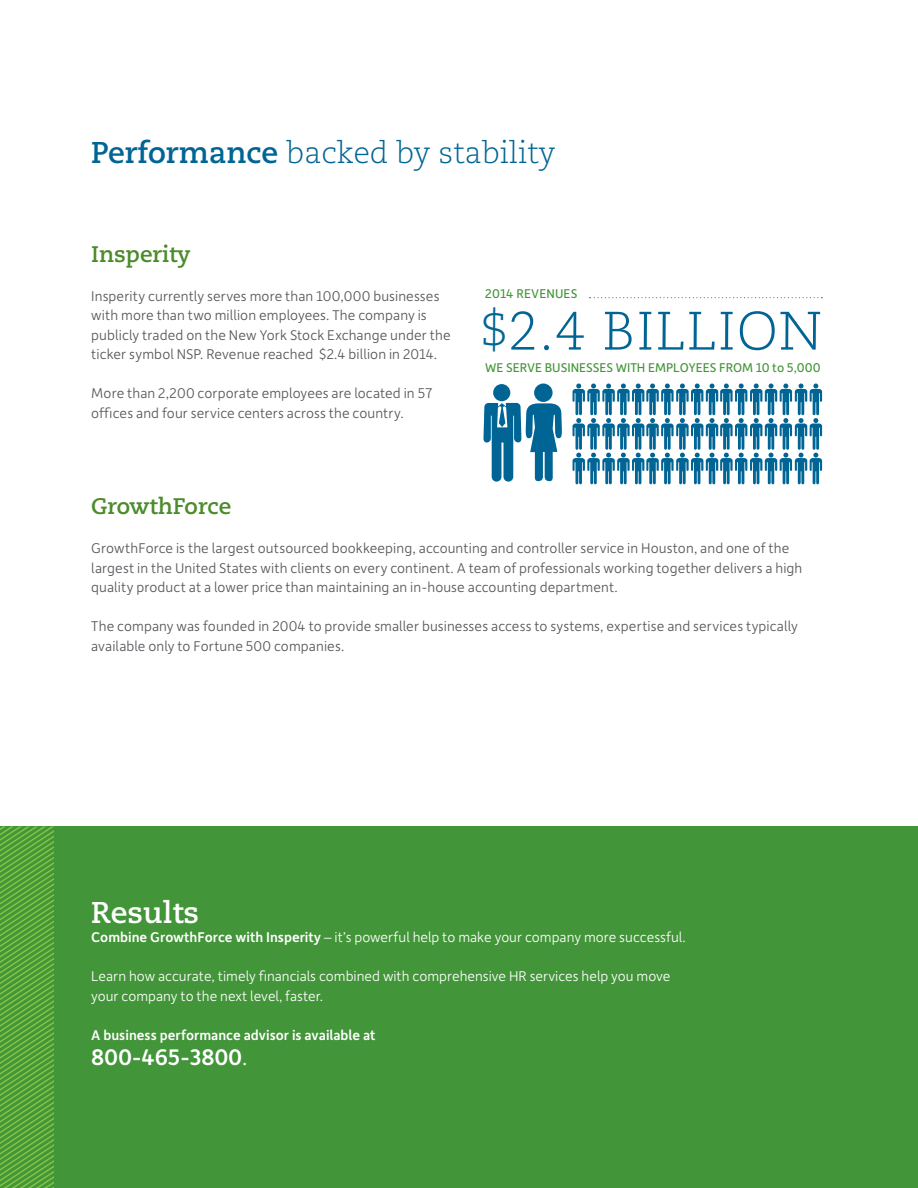
<style>
.page{position:relative;width:918px;height:1188px;background:#fff}
.page>*{position:absolute;margin:0;border:0;box-sizing:border-box;transform-origin:0 0}
.t1{font:300 54px "Caecilia LT Std";letter-spacing:.02em;color:#006595}
.t2{font:300 30px "Caecilia LT Std";color:#006594}
.t3{font:700 30px "Caecilia LT Std";color:#fff}
.t4{font:500 24px "Depot New";letter-spacing:-.01em;color:#fff}
.t5{font:700 22.5px "Caecilia LT Std";color:#4b8b2b}
.t6{font:300 15px/19.5px "Depot New";letter-spacing:.005em;color:#55565a}
.t7{font:300 15px/19.5px "Depot New";color:#fff}
.t8{font:500 15px "Depot New";color:#fff}
.t9{font:13.5px "Depot New";color:#439539}
.s1{font-weight:700}
.s2{font-size:45px}
.s3{font-weight:500}
.s4{font-weight:300}
</style>
<div class="page">
<div style="left:0;top:826px;width:918px;height:362px;background:#439539"></div>
<svg style="left:0;top:826px;width:54px;height:362px"></svg>
<svg style="left:590px;top:297px;width:232px;height:1px"></svg>
<div style="left:534px;top:384px;width:19px;height:18px;background:#006595;border-radius:50%"></div>
<div style="left:493px;top:384px;width:17px;height:17px;background:#006595;border-radius:50%"></div>
<svg style="left:483px;top:403px;width:79px;height:79px"></svg>
<svg style="left:573px;top:384px;width:249px;height:100px"></svg>
<h2 class="t2" style="left:91px;top:136px;width:466px"><span class="s1">Performance</span> backed by stability</h2>
<h3 class="t5" style="left:91px;top:240px;width:101px">Insperity</h3>
<p class="t6" style="left:91px;top:285px;width:361px">Insperity currently serves more than 100,000 businesses with more than two million employees. The company is publicly traded on the New York Stock Exchange under the ticker symbol NSP. Revenue reached $2.4 billion in 2014.</p>
<p class="t6" style="left:91px;top:383px;width:342px">More than 2,200 corporate employees are located in 57 offices and four service centers across the country.</p>
<p class="t9" style="left:485px;top:285px;width:94px">2014 REVENUES</p>
<h1 class="t1" style="left:482px;top:301px;width:341px"><span class="s2">$</span>2.4 BILLION</h1>
<p class="t9" style="left:485px;top:359px;width:337px">WE SERVE BUSINESSES WITH EMPLOYEES FROM 10 to 5,000</p>
<h3 class="t5" style="left:91px;top:493px;width:142px">GrowthForce</h3>
<p class="t6" style="left:91px;top:538px;width:713px">GrowthForce is the largest outsourced bookkeeping, accounting and controller service in Houston, and one of the largest in the United States with clients on every continent. A team of professionals working together delivers a high quality product at a lower price than maintaining an in-house accounting department.</p>
<p class="t6" style="left:91px;top:616px;width:708px">The company was founded in 2004 to provide smaller businesses access to systems, expertise and services typically available only to Fortune 500 companies.</p>
<h2 class="t3" style="left:91px;top:895px;width:109px">Results</h2>
<p class="t7" style="left:91px;top:927px;width:596px"><span class="s3">Combine GrowthForce with Insperity</span> – it’s powerful help to make your company more successful.</p>
<p class="t7" style="left:91px;top:966px;width:581px">Learn how accurate, timely financials combined with comprehensive HR services help you move your company to the next level, faster.</p>
<p class="t8" style="left:91px;top:1025px;width:286px">A business performance advisor is available at</p>
<h3 class="t4" style="left:91px;top:1042px;width:158px">800-465-3800<span class="s4">.</span></h3>
</div>
